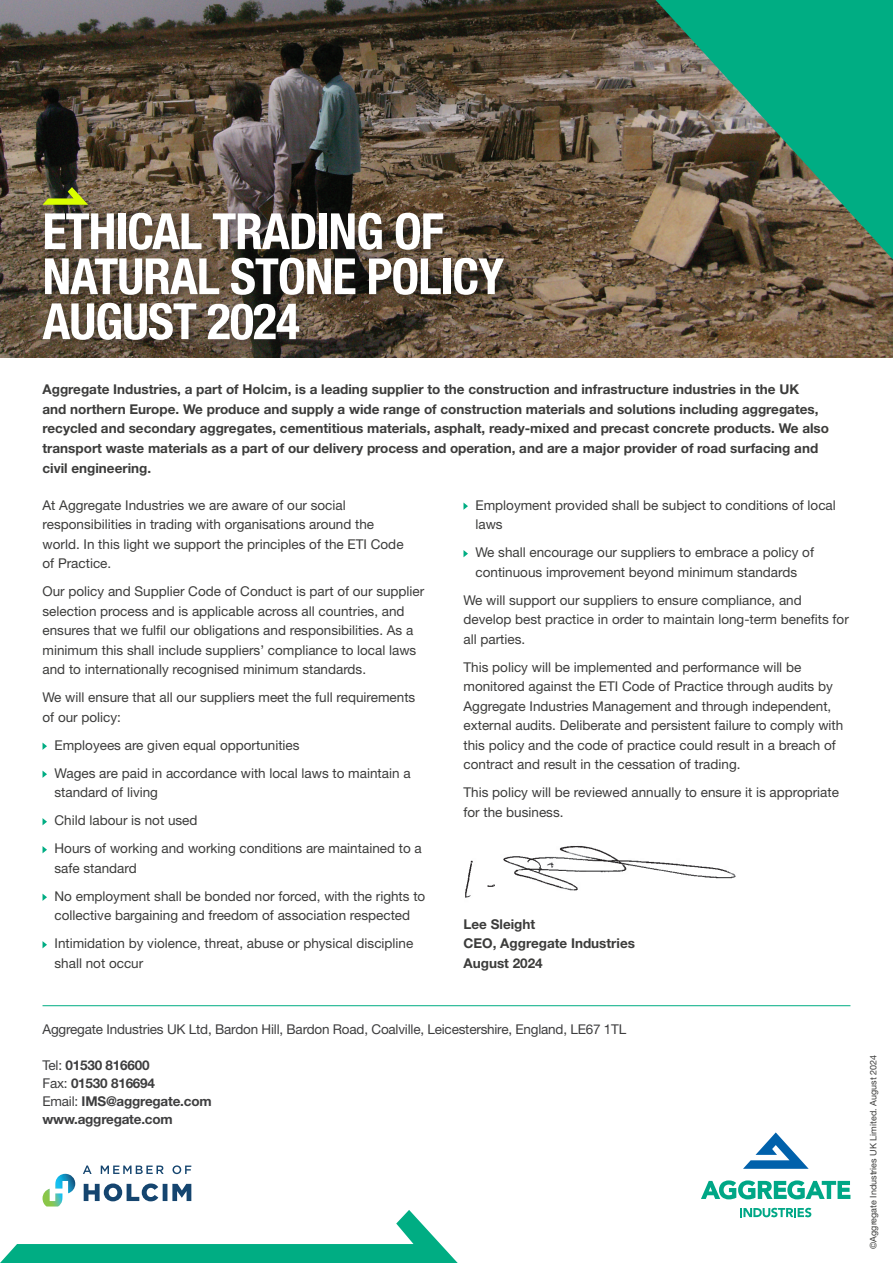
<style>
.page{position:relative;width:893px;height:1263px;background:#fff}
.page>*{position:absolute;margin:0;border:0;box-sizing:border-box;transform-origin:0 0}
.t1{font:700 condensed 49.95px/45px "Helvetica Neue LT Std";letter-spacing:-.02em;color:#fff}
.t2{font:13.5px/19.5px "Helvetica Neue LT Std";color:#3c3c3b}
.t3{font:700 13.5px/19.5px "Helvetica Neue LT Std";color:#3c3c3b}
.t4{font:13.5px "Helvetica Neue LT Std";letter-spacing:-.015em;color:#3e3e3f}
.t5{font:700 13.5px/18px "Helvetica Neue LT Std";letter-spacing:-.015em;color:#3e3e3f}
.t6{font:9px "Helvetica Neue LT Std";color:#3c3c3b}
.s1{font-weight:400}
</style>
<div class="page">
<svg style="left:43px;top:743px;width:4px;height:7px"></svg>
<svg style="left:43px;top:771px;width:4px;height:7px"></svg>
<svg style="left:43px;top:818px;width:4px;height:7px"></svg>
<svg style="left:43px;top:846px;width:4px;height:7px"></svg>
<svg style="left:43px;top:894px;width:4px;height:7px"></svg>
<svg style="left:43px;top:941px;width:4px;height:7px"></svg>
<svg style="left:463px;top:502px;width:5px;height:8px"></svg>
<svg style="left:463px;top:550px;width:5px;height:7px"></svg>
<img style="left:0;top:0;width:893px;height:357px">
<div style="left:37px;top:207px;width:478px;height:145px;background:#231f20;opacity:.5"></div>
<svg style="left:43px;top:187px;width:45px;height:18px"></svg>
<img style="left:655px;top:0;width:238px;height:260px">
<hr style="left:43px;top:1005px;width:807px;height:1px;background:#00ad83">
<img style="left:465px;top:846px;width:271px;height:52px">
<svg style="left:743px;top:1132px;width:65px;height:37px"></svg>
<svg style="left:701px;top:1180px;width:149px;height:19px"></svg>
<svg style="left:740px;top:1208px;width:71px;height:9px"></svg>
<svg style="left:0;top:1165px;width:458px;height:98px"></svg>
<p class="t1" style="left:43px;top:208px;width:463px">ETHICAL TRADING OF<br>NATURAL STONE POLICY<br>AUGUST 2024</p>
<p class="t3" style="left:43px;top:380px;width:788px">Aggregate Industries, a part of Holcim, is a leading supplier to the construction and infrastructure industries in the UK<br>and northern Europe. We produce and supply a wide range of construction materials and solutions including aggregates, recycled and secondary aggregates, cementitious materials, asphalt, ready-mixed and precast concrete products. We also transport waste materials as a part of our delivery process and operation, and are a major provider of road surfacing and civil engineering.</p>
<p class="t2" style="left:43px;top:495px;width:363px">At Aggregate Industries we are aware of our social responsibilities in trading with organisations around the world. In this light we support the principles of the ETI Code of Practice.</p>
<p class="t2" style="left:43px;top:582px;width:383px">Our policy and Supplier Code of Conduct is part of our supplier selection process and is applicable across all countries, and ensures that we fulfil our obligations and responsibilities. As a minimum this shall include suppliers’ compliance to local laws and to internationally recognised minimum standards.</p>
<p class="t2" style="left:43px;top:688px;width:374px">We will ensure that all our suppliers meet the full requirements of our policy:</p>
<p class="t2" style="left:55px;top:735px;width:247px">Employees are given equal opportunities</p>
<p class="t2" style="left:55px;top:763px;width:358px">Wages are paid in accordance with local laws to maintain a standard of living</p>
<p class="t2" style="left:55px;top:811px;width:145px">Child labour is not used</p>
<p class="t2" style="left:55px;top:839px;width:369px">Hours of working and working conditions are maintained to a safe standard</p>
<p class="t2" style="left:55px;top:886px;width:372px">No employment shall be bonded nor forced, with the rights to collective bargaining and freedom of association respected</p>
<p class="t2" style="left:55px;top:934px;width:360px">Intimidation by violence, threat, abuse or physical discipline shall not occur</p>
<p class="t2" style="left:475px;top:495px;width:362px">Employment provided shall be subject to conditions of local laws</p>
<p class="t2" style="left:475px;top:543px;width:340px">We shall encourage our suppliers to embrace a policy of continuous improvement beyond minimum standards</p>
<p class="t2" style="left:463px;top:590px;width:387px">We will support our suppliers to ensure compliance, and develop best practice in order to maintain long-term benefits for all parties.</p>
<p class="t2" style="left:463px;top:657px;width:381px">This policy will be implemented and performance will be monitored against the ETI Code of Practice through audits by Aggregate Industries Management and through independent, external audits. Deliberate and persistent failure to comply with this policy and the code of practice could result in a breach of contract and result in the cessation of trading.</p>
<p class="t2" style="left:463px;top:783px;width:377px">This policy will be reviewed annually to ensure it is appropriate for the business.</p>
<p class="t3" style="left:463px;top:914px;width:173px">Lee Sleight<br>CEO, Aggregate Industries<br>August 2024</p>
<p class="t4" style="left:43px;top:1022px;width:585px">Aggregate Industries UK Ltd, Bardon Hill, Bardon Road, Coalville, Leicestershire, England, LE67 1TL</p>
<p class="t5" style="left:43px;top:1055px;width:171px"><span class="s1">Tel:</span> 01530 816600<br><span class="s1">Fax:</span> 01530 816694<br><span class="s1">Email:</span> IMS@aggregate.com www.aggregate.com</p>
<p class="t6" style="left:868px;top:1249px;width:195px;rotate:-90deg">©Aggregate Industries UK Limited. August 2024</p>
</div>
